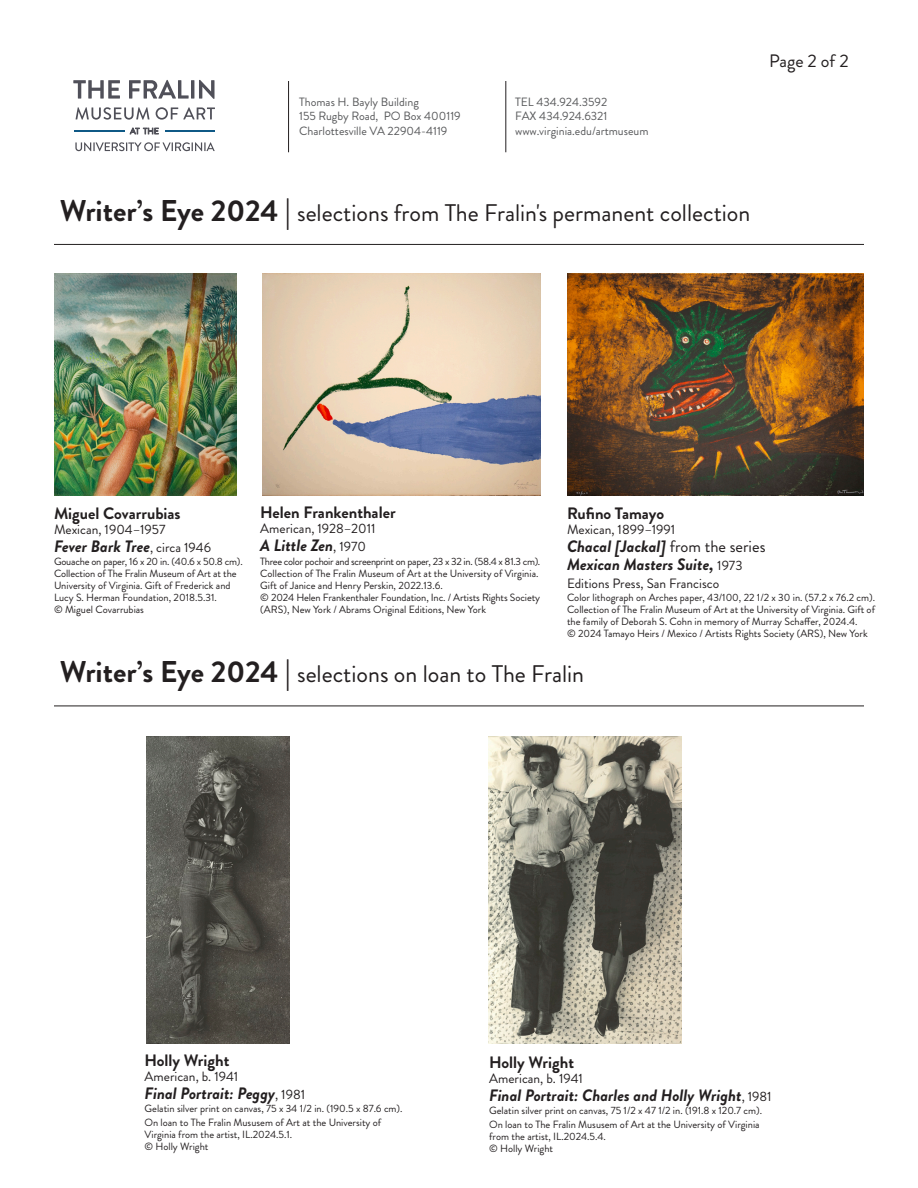
<style>
.page{position:relative;width:918px;height:1188px;background:#fff}
.page>*{position:absolute;margin:0;border:0;box-sizing:border-box;transform-origin:0 0}
.t1{font:24px "Brandon Grotesque";color:#231f20}
.t2{font:18px "Brandon Grotesque";color:#231f20}
.t3{font:italic 700 16.5px "Brandon Grotesque";color:#231f20}
.t4{font:700 16.5px "Brandon Grotesque";color:#231f20}
.t5{font:13.5px "Brandon Grotesque";color:#231f20}
.t6{font:12px "Brandon Grotesque";color:#57585a}
.t7{font:10.5px/12px "Brandon Grotesque";color:#231f20}
.t8{font:10.5px "Brandon Grotesque";letter-spacing:-.02em;color:#231f20}
.s1{font-weight:700;font-size:30px}
.s2{font-weight:400;font-style:normal;font-size:13.5px}
.s3{font-weight:400;font-style:normal}
</style>
<div class="page">
<hr style="left:288px;top:81px;width:1px;height:71px;background:#231f20">
<svg style="left:73px;top:80px;width:47px;height:19px"></svg>
<svg style="left:129px;top:80px;width:60px;height:19px"></svg>
<hr style="left:191px;top:80px;width:3px;height:19px;background:#505059">
<svg style="left:199px;top:80px;width:16px;height:19px"></svg>
<svg style="left:76px;top:107px;width:74px;height:13px"></svg>
<svg style="left:156px;top:107px;width:59px;height:13px"></svg>
<svg style="left:130px;top:127px;width:29px;height:8px"></svg>
<svg style="left:75px;top:142px;width:140px;height:9px"></svg>
<hr style="left:74px;top:130px;width:50px;height:2px;background:#0f5986">
<hr style="left:166px;top:130px;width:49px;height:2px;background:#0f5986">
<hr style="left:505px;top:81px;width:1px;height:71px;background:#231f20">
<hr style="left:54px;top:244px;width:810px;height:1px;background:#231f20">
<hr style="left:54px;top:706px;width:810px;height:1px;background:#231f20">
<img style="left:54px;top:274px;width:183px;height:222px">
<img style="left:568px;top:274px;width:296px;height:222px">
<img style="left:262px;top:274px;width:279px;height:222px">
<img style="left:489px;top:737px;width:193px;height:306px">
<img style="left:146px;top:737px;width:143px;height:306px">
<p class="t6" style="left:299px;top:94px;width:121px">Thomas H. Bayly Building</p>
<p class="t6" style="left:515px;top:94px;width:94px">TEL 434.924.3592</p>
<p class="t6" style="left:299px;top:108px;width:163px">155 Rugby Road, PO Box 400119</p>
<p class="t6" style="left:515px;top:108px;width:94px">FAX 434.924.6321</p>
<p class="t6" style="left:299px;top:122px;width:150px">Charlottesville VA 22904-4119</p>
<p class="t6" style="left:515px;top:122px;width:135px">www.virginia.edu/artmuseum</p>
<p class="t2" style="left:769px;top:48px;width:81px">Page 2 of 2</p>
<p class="t1" style="left:60px;top:196px;width:692px"><span class="s1">Writer’s Eye 2024 |</span> selections from The Fralin's permanent collection</p>
<p class="t4" style="left:54px;top:501px;width:128px">Miguel Covarrubias</p>
<p class="t5" style="left:54px;top:520px;width:113px">Mexican, 1904–1957</p>
<p class="t3" style="left:54px;top:534px;width:159px">Fever Bark Tree<span class="s2">, circa 1946</span></p>
<p class="t8" style="left:54px;top:554px;width:190px">Gouache on paper, 16 x 20 in. (40.6 x 50.8 cm).</p>
<p class="t7" style="left:54px;top:568px;width:184px">Collection of The Fralin Museum of Art at the<br>University of Virginia. Gift of Frederick and<br>Lucy S. Herman Foundation, 2018.5.31.</p>
<p class="t7" style="left:54px;top:604px;width:92px">© Miguel Covarrubias</p>
<p class="t4" style="left:260px;top:501px;width:137px">Helen Frankenthaler</p>
<p class="t5" style="left:260px;top:520px;width:117px">American, 1928–2011</p>
<p class="t3" style="left:260px;top:534px;width:107px">A Little Zen<span class="s2">, 1970</span></p>
<p class="t7" style="left:260px;top:556px;width:282px">Three color pochoir and screenprint on paper, 23 x 32 in. (58.4 x 81.3 cm).<br>Collection of The Fralin Museum of Art at the University of Virginia.<br>Gift of Janice and Henry Perskin, 2022.13.6.</p>
<p class="t7" style="left:260px;top:592px;width:281px">© 2024 Helen Frankenthaler Foundation, Inc. / Artists Rights Society (ARS), New York / Abrams Original Editions, New York</p>
<p class="t4" style="left:567px;top:501px;width:99px">Rufino Tamayo</p>
<p class="t5" style="left:567px;top:520px;width:110px">Mexican, 1899–1991</p>
<p class="t3" style="left:567px;top:534px;width:200px">Chacal [Jackal] <span class="s3">from the series</span></p>
<p class="t3" style="left:567px;top:552px;width:177px">Mexican Masters Suite, <span class="s2">1973</span></p>
<p class="t5" style="left:567px;top:574px;width:154px">Editions Press, San Francisco</p>
<p class="t7" style="left:567px;top:592px;width:310px">Color lithograph on Arches paper, 43/100, 22 1/2 x 30 in. (57.2 x 76.2 cm).</p>
<p class="t7" style="left:567px;top:604px;width:310px">Collection of The Fralin Museum of Art at the University of Virginia. Gift of the family of Deborah S. Cohn in memory of Murray Schaffer, 2024.4.</p>
<p class="t7" style="left:567px;top:628px;width:302px">© 2024 Tamayo Heirs / Mexico / Artists Rights Society (ARS), New York</p>
<p class="t1" style="left:60px;top:657px;width:526px"><span class="s1">Writer’s Eye 2024 |</span> selections on loan to The Fralin</p>
<p class="t4" style="left:145px;top:1048px;width:86px">Holly Wright</p>
<p class="t5" style="left:145px;top:1067px;width:95px">American, b. 1941</p>
<p class="t3" style="left:145px;top:1081px;width:162px">Final Portrait: Peggy<span class="s2">, 1981</span></p>
<p class="t7" style="left:145px;top:1103px;width:259px">Gelatin silver print on canvas, 75 x 34 1/2 in. (190.5 x 87.6 cm).</p>
<p class="t7" style="left:145px;top:1116px;width:238px">On loan to The Fralin Mususem of Art at the University of<br>Virginia from the artist, IL.2024.5.1.</p>
<p class="t7" style="left:145px;top:1140px;width:65px">© Holly Wright</p>
<p class="t4" style="left:489px;top:1051px;width:86px">Holly Wright</p>
<p class="t5" style="left:489px;top:1069px;width:95px">American, b. 1941</p>
<p class="t3" style="left:489px;top:1083px;width:284px">Final Portrait: Charles and Holly Wright<span class="s2">, 1981</span></p>
<p class="t7" style="left:489px;top:1104px;width:274px;line-height:13.5px">Gelatin silver print on canvas, 75 1/2 x 47 1/2 in. (191.8 x 120.7 cm).<br>On loan to The Fralin Mususem of Art at the University of Virginia</p>
<p class="t7" style="left:489px;top:1130px;width:118px">from the artist, IL.2024.5.4.</p>
<p class="t7" style="left:489px;top:1142px;width:65px">© Holly Wright</p>
</div>
